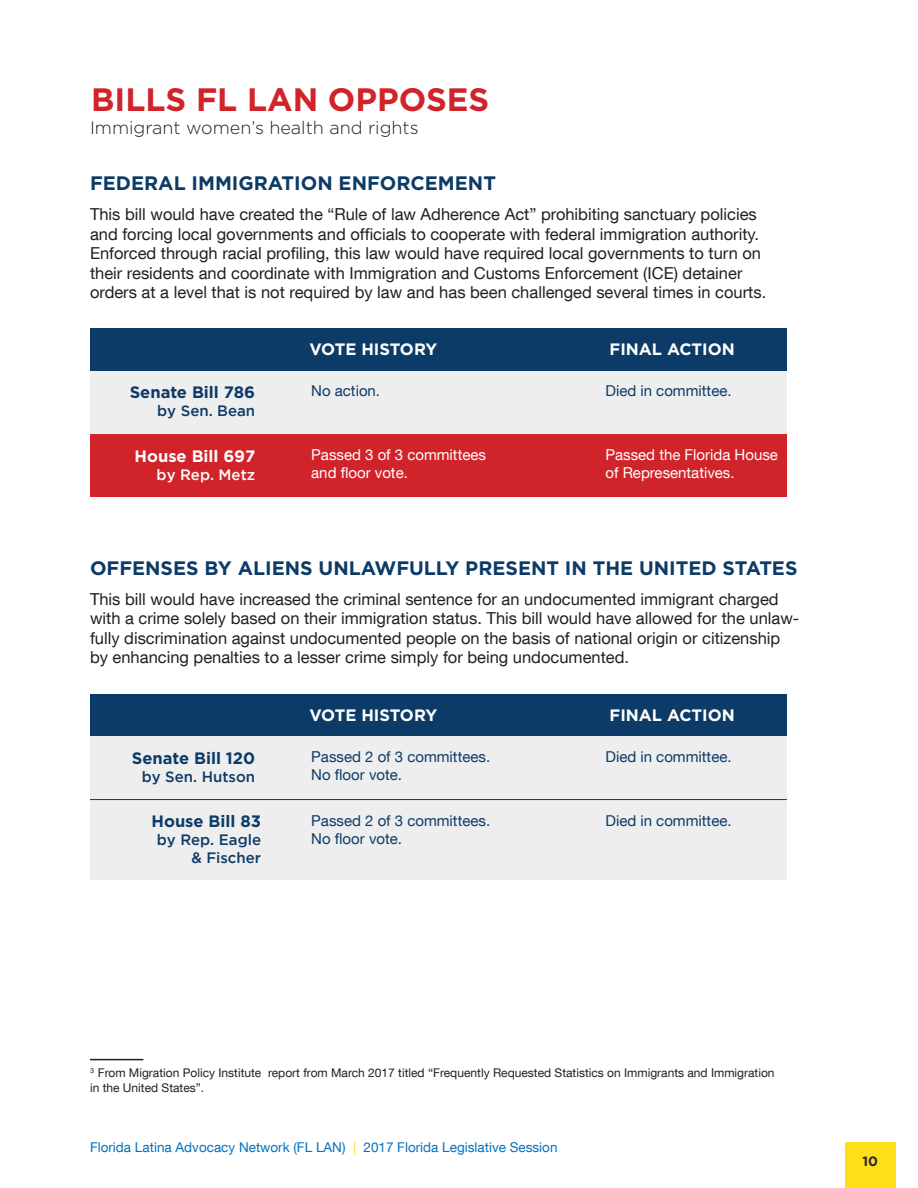
<style>
.page{position:relative;width:918px;height:1188px;background:#fff}
.page>*{position:absolute;margin:0;border:0;box-sizing:border-box;transform-origin:0 0}
.t1{font:700 32.4px "Gotham";color:#d1232a}
.t2{font:700 19.5px "Gotham";color:#0c3b67}
.t3{font:300 18px "Gotham";color:#231f20}
.Body_Text_11_Reg_Bla{font:16.5px/19.5px "Helvetica Neue LT Com";color:#231f20}
.t4{font:700 16.5px "Gotham";color:#fff}
.t5{font:700 16.5px "Gotham";color:#0c3b67}
.t6{font:15px "Helvetica Neue LT Com";color:#0c3b67}
.t7{font:15px/18px "Helvetica Neue LT Com";color:#fff}
.t8{font:500 15px "Gotham";color:#0c3b67}
.t9{font:500 15px "Gotham";color:#fff}
.t10{font:13.5px "Helvetica Neue LT Com";color:#0372bb}
.t11{font:700 13.5px "Gotham";color:#2b292a}
.Sources{font:12px/14.4px "Helvetica Neue LT Com";color:#231f20}
.s1{color:#ffdf1b}
</style>
<div class="page">
<div style="left:845px;top:1143px;width:51px;height:45px;background:#ffdf1a"></div>
<div style="left:90px;top:328px;width:697px;height:63px;background:#0c3b67"></div>
<div style="left:90px;top:694px;width:697px;height:63px;background:#0c3b67"></div>
<div style="left:90px;top:371px;width:697px;height:63px;background:#eeeeef"></div>
<div style="left:90px;top:737px;width:697px;height:143px;background:#eeeeef"></div>
<div style="left:90px;top:434px;width:697px;height:63px;background:#d1232a"></div>
<hr style="left:90px;top:799px;width:697px;height:1px;background:#0c3b67">
<hr style="left:90px;top:1059px;width:53px;height:1px;background:#231f20">
<p class="t1" style="left:91px;top:81px;width:400px">BILLS FL LAN OPPOSES</p>
<p class="t3" style="left:90px;top:118px;width:330px">Immigrant women’s health and rights</p>
<p class="t2" style="left:90px;top:172px;width:408px">FEDERAL IMMIGRATION ENFORCEMENT</p>
<p class="Body_Text_11_Reg_Bla" style="left:90px;top:204px;width:678px">This bill would have created the “Rule of law Adherence Act” prohibiting sanctuary policies and forcing local governments and officials to cooperate with federal immigration authority.<br>Enforced through racial profiling, this law would have required local governments to turn on their residents and coordinate with Immigration and Customs Enforcement (ICE) detainer orders at a level that is not required by law and has been challenged several times in courts.</p>
<p class="t5" style="left:130px;top:383px;width:127px">Senate Bill 786</p>
<p class="t8" style="left:157px;top:402px;width:99px">by Sen. Bean</p>
<p class="t4" style="left:135px;top:446px;width:122px">House Bill 697</p>
<p class="t9" style="left:157px;top:466px;width:100px">by Rep. Metz</p>
<p class="t4" style="left:310px;top:340px;width:129px">VOTE HISTORY</p>
<p class="t6" style="left:311px;top:382px;width:70px">No action.</p>
<p class="t7" style="left:311px;top:445px;width:176px">Passed 3 of 3 committees</p>
<p class="t7" style="left:311px;top:463px;width:98px">and floor vote.</p>
<p class="t4" style="left:610px;top:340px;width:127px">FINAL ACTION</p>
<p class="t6" style="left:605px;top:382px;width:128px">Died in committee.</p>
<p class="t7" style="left:605px;top:445px;width:174px">Passed the Florida House of Representatives.</p>
<p class="t2" style="left:90px;top:557px;width:709px">OFFENSES BY ALIENS UNLAWFULLY PRESENT IN THE UNITED STATES</p>
<p class="Body_Text_11_Reg_Bla" style="left:90px;top:589px;width:711px">This bill would have increased the criminal sentence for an undocumented immigrant charged with a crime solely based on their immigration status. This bill would have allowed for the unlaw&shy;fully discrimination against undocumented people on the basis of national origin or citizenship by enhancing penalties to a lesser crime simply for being undocumented.</p>
<p class="t5" style="left:132px;top:749px;width:125px">Senate Bill 120</p>
<p class="t8" style="left:142px;top:769px;width:115px">by Sen. Hutson</p>
<p class="t5" style="left:152px;top:811px;width:111px">House Bill 83</p>
<p class="t8" style="left:157px;top:831px;width:106px">by Rep. Eagle</p>
<p class="t8" style="left:191px;top:849px;width:71px">&amp; Fischer</p>
<p class="t4" style="left:310px;top:706px;width:129px">VOTE HISTORY</p>
<p class="t6" style="left:311px;top:748px;width:180px">Passed 2 of 3 committees.</p>
<p class="t6" style="left:311px;top:766px;width:92px">No floor vote.</p>
<p class="t6" style="left:311px;top:812px;width:180px">Passed 2 of 3 committees.</p>
<p class="t6" style="left:311px;top:830px;width:92px">No floor vote.</p>
<p class="t4" style="left:610px;top:706px;width:127px">FINAL ACTION</p>
<p class="t6" style="left:605px;top:748px;width:128px">Died in committee.</p>
<p class="t6" style="left:605px;top:812px;width:128px">Died in committee.</p>
<p class="Sources" style="left:90px;top:1066px;width:686px"><sup>3</sup> From Migration Policy Institute report from March 2017 titled “Frequently Requested Statistics on Immigrants and Immigration in the United States”.</p>
<p class="t10" style="left:90px;top:1139px;width:469px">Florida Latina Advocacy Network (FL LAN) <span class="s1">|</span> 2017 Florida Legislative Session</p>
<p class="t11" style="left:863px;top:1154px;width:17px">10</p>
</div>
